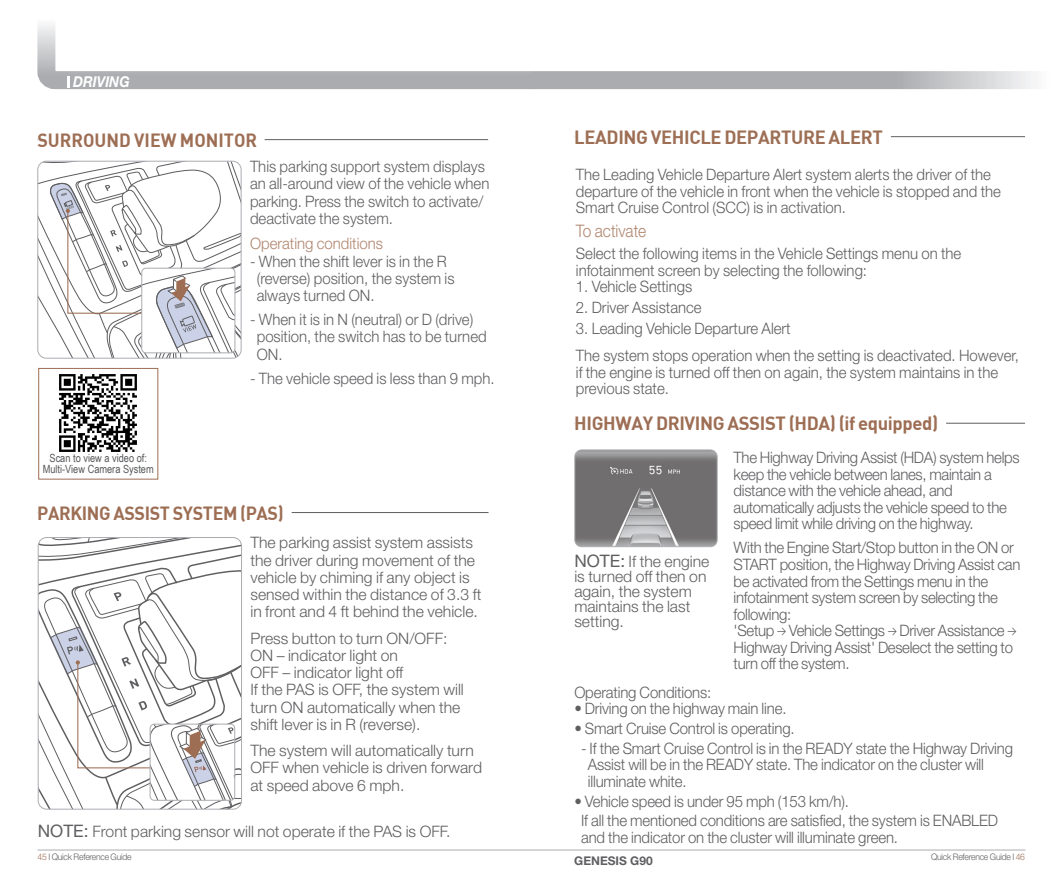
<style>
.page{position:relative;width:1063px;height:893px;background:#fff}
.page>*{position:absolute;margin:0;border:0;box-sizing:border-box;transform-origin:0 0}
.Section_Title{font:18.75px "Dinbol";letter-spacing:-.02em;color:#9d6e54}
.Section_Title-2{font:18.75px "Dinbol";letter-spacing:-.02em;color:#9d6e54;scale:.95 1}
.Section_Title-3{font:18.75px "Dinbol";color:#9d6e54;scale:.95 1}
.ƒ_º___ªøÎ{font:300 17.25px "Helvetica Neue LT Std";color:#af856e;scale:.9 1}
.캡션_내용{font:300 15.75px/16.5px "Helvetica Neue LT Std";color:#5f5f62;scale:.95 1}
.캡션_내용-2{font:300 15.75px/16.5px "Helvetica Neue LT Std";letter-spacing:-.02em;color:#5f5f62;scale:.95 1}
.캡션_내용-3{font:300 15.75px/17.2px "Helvetica Neue LT Std";color:#5f5f62}
.ƒ_º___ªøÎ-2{font:300 15.75px/15px "Helvetica Neue LT Std";color:#5f5f62}
.t1{font:300 15.75px "Helvetica Neue LT Std";color:#af856e;scale:.95 1}
.t2{font:italic 700 15px "Helvetica Neue LT Std";color:#fff;scale:.9 1}
.t3{font:700 12px "Helvetica Neue LT Std";color:#5f5f62}
.t4{font:11.25px/10.5px "Arial Narrow";color:#57585a;text-align:center}
.t5{font:300 9px "Helvetica Neue LT Std";letter-spacing:-.025em;color:#5f5f62;scale:.95 1}
.s1{font-weight:400;font-size:17.25px}
.s2{font-family:"Hyundai Sans Head Office"}
.s3{color:#9d6e54}
</style>
<div class="page">
<svg style="left:37px;top:25px;width:475px;height:65px"></svg>
<svg style="left:512px;top:71px;width:522px;height:19px;background:#b8b9bc"></svg>
<hr style="left:38px;top:850px;width:987px;height:1px;background:#abacb0">
<svg style="left:67px;top:77px;width:3px;height:11px"></svg>
<hr style="left:37px;top:512px;width:452px;height:1px;background:#5f5f62">
<div style="left:37px;top:510px;width:255px;height:5px;background:#fff"></div>
<svg style="left:38px;top:537px;width:204px;height:272px"></svg>
<div style="left:150px;top:724px;width:85px;height:76px;border:1px solid #abacb0;border-radius:4px"></div>
<hr style="left:37px;top:139px;width:451px;height:1px;background:#5f5f62">
<hr style="left:37px;top:138px;width:228px;height:4px;background:#fff">
<svg style="left:38px;top:161px;width:203px;height:197px"></svg>
<div style="left:142px;top:268px;width:93px;height:85px;border:1px solid #abacb0;border-radius:4px"></div>
<img style="left:59px;top:374px;width:78px;height:78px">
<div style="left:38px;top:368px;width:120px;height:111px;border:1px solid #9d6e54"></div>
<img style="left:575px;top:451px;width:142px;height:95px">
<div style="left:574px;top:449px;width:144px;height:98px;border:1px solid #abacb0;border-radius:7px"></div>
<hr style="left:574px;top:136px;width:451px;height:1px;background:#5f5f62">
<hr style="left:574px;top:135px;width:317px;height:4px;background:#fff">
<hr style="left:574px;top:423px;width:451px;height:1px;background:#5f5f62">
<div style="left:574px;top:421px;width:372px;height:5px;background:#fff"></div>
<p class="t2" style="left:73px;top:73px;width:64px">DRIVING</p>
<p class="Section_Title-3" style="left:37px;top:128px;width:233px">SURROUND VIEW MONITOR</p>
<p class="t4" style="left:43px;top:452px;width:113px">Scan to view a video of:<br>Multi-View Camera System</p>
<p class="캡션_내용" style="left:250px;top:158px;width:254px;line-height:17.2px">This parking support system displays an all-around view of the vehicle when parking. Press the switch to activate/ deactivate the system.</p>
<p class="t1" style="left:250px;top:234px;width:142px">Operating conditions</p>
<p class="캡션_내용" style="left:257px;top:252px;width:210px;line-height:17.2px;text-indent:-7px">- When the shift lever is in the R (reverse) position, the system is always turned ON.</p>
<p class="캡션_내용" style="left:257px;top:311px;width:244px;line-height:17.2px;text-indent:-7px">- When it is in N (neutral) or D (drive) position, the switch has to be turned<br>ON.</p>
<p class="캡션_내용" style="left:250px;top:369px;width:259px">- The vehicle speed is less than 9 mph.</p>
<p class="Section_Title-2" style="left:37px;top:500px;width:261px">PARKING ASSIST SYSTEM (PAS)</p>
<p class="캡션_내용-3" style="left:250px;top:534px;width:232px">The parking assist system assists the driver during movement of the vehicle by chiming if any object is sensed within the distance of 3.3 ft in front and 4 ft behind the vehicle.</p>
<p class="캡션_내용-3" style="left:250px;top:629px;width:199px">Press button to turn ON/OFF:</p>
<p class="캡션_내용-3" style="left:250px;top:646px;width:149px">ON – indicator light on</p>
<p class="캡션_내용-3" style="left:250px;top:664px;width:154px">OFF – indicator light off</p>
<p class="캡션_내용-3" style="left:250px;top:681px;width:215px">If the PAS is OFF, the system will turn ON automatically when the shift lever is in R (reverse).</p>
<p class="캡션_내용-3" style="left:250px;top:742px;width:233px">The system will automatically turn<br>OFF when vehicle is driven forward at speed above 6 mph.</p>
<p class="ƒ_º___ªøÎ-2" style="left:38px;top:824px;width:414px"><span class="s1">NOTE:</span> Front parking sensor will not operate if the PAS is OFF.</p>
<p class="Section_Title" style="left:574px;top:125px;width:310px">LEADING VEHICLE DEPARTURE ALERT</p>
<p class="캡션_내용" style="left:576px;top:166px;width:449px">The Leading Vehicle Departure Alert system alerts the driver of the departure of the vehicle in front when the vehicle is stopped and the<br>Smart Cruise Control (SCC) is in activation.</p>
<p class="ƒ_º___ªøÎ" style="left:576px;top:221px;width:80px">To activate</p>
<p class="캡션_내용" style="left:576px;top:245px;width:407px">Select the following items in the Vehicle Settings menu on the infotainment screen by selecting the following:</p>
<p class="캡션_내용" style="left:576px;top:278px;width:124px">1. Vehicle Settings</p>
<p class="캡션_내용" style="left:576px;top:299px;width:134px">2. Driver Assistance</p>
<p class="캡션_내용" style="left:576px;top:320px;width:228px">3. Leading Vehicle Departure Alert</p>
<p class="캡션_내용" style="left:576px;top:347px;width:468px">The system stops operation when the setting is deactivated. However, if the engine is turned off then on again, the system maintains in the previous state.</p>
<p class="Section_Title" style="left:574px;top:411px;width:365px">HIGHWAY DRIVING ASSIST (HDA) (if equipped)</p>
<p class="ƒ_º___ªøÎ-2" style="left:574px;top:554px;width:137px"><span class="s1">NOTE:</span> If the engine is turned off then on again, the system maintains the last setting.</p>
<p class="캡션_내용-2" style="left:734px;top:449px;width:303px">The Highway Driving Assist (HDA) system helps keep the vehicle between lanes, maintain a distance with the vehicle ahead, and automatically adjusts the vehicle speed to the speed limit while driving on the highway.</p>
<p class="캡션_내용-2" style="left:734px;top:539px;width:303px">With the Engine Start/Stop button in the ON or START position, the Highway Driving Assist can be activated from the Settings menu in the infotainment system screen by selecting the following:</p>
<p class="캡션_내용-2" style="left:734px;top:622px;width:299px">'Setup <span class="s2">→</span> Vehicle Settings <span class="s2">→</span> Driver Assistance <span class="s2">→<br></span>Highway Driving Assist' Deselect the setting to turn off the system.</p>
<p class="캡션_내용" style="left:574px;top:684px;width:146px">Operating Conditions:</p>
<p class="캡션_내용" style="left:574px;top:700px;width:225px">• Driving on the highway main line.</p>
<p class="캡션_내용" style="left:574px;top:720px;width:233px">• Smart Cruise Control is operating.</p>
<p class="캡션_내용" style="left:588px;top:740px;width:449px;text-indent:-7px">- If the Smart Cruise Control is in the READY state the Highway Driving<br>Assist will be in the READY state. The indicator on the cluster will illuminate white.</p>
<p class="캡션_내용" style="left:574px;top:792px;width:291px">• Vehicle speed is under 95 mph (153 km/h).</p>
<p class="캡션_내용" style="left:581px;top:812px;width:440px">If all the mentioned conditions are satisfied, the system is ENABLED and the indicator on the cluster will illuminate green.</p>
<p class="t5" style="left:38px;top:851px;width:100px"><span class="s3">45</span> I Quick Reference Guide</p>
<p class="t5" style="left:931px;top:851px;width:100px">Quick Reference Guide I <span class="s3">46</span></p>
<p class="t3" style="left:574px;top:853px;width:80px">GENESIS G90</p>
</div>
